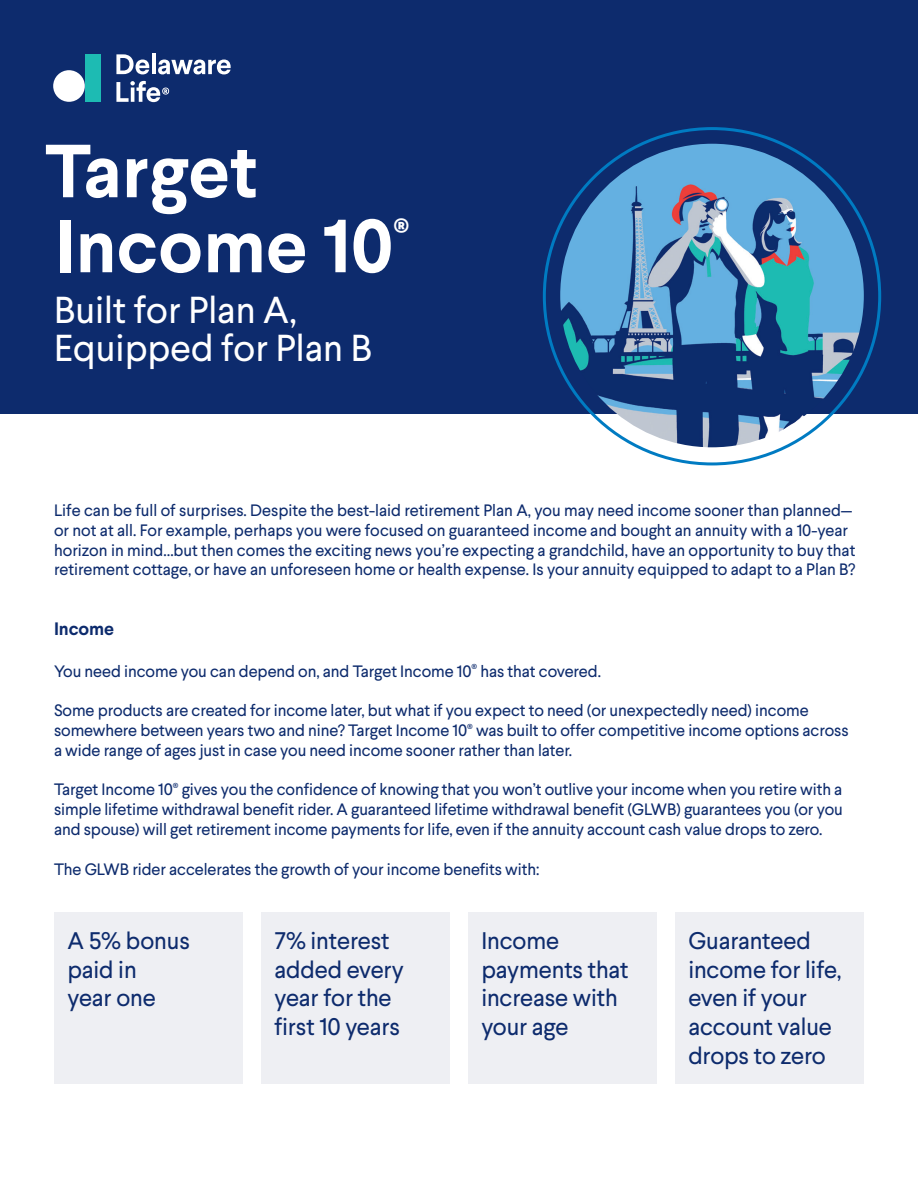
<style>
.page{position:relative;width:918px;height:1188px;background:#fff}
.page>*{position:absolute;margin:0;border:0;box-sizing:border-box;transform-origin:0 0}
.t1{font:700 75px/75px "Larsseit";color:#fff}
.t2{font:37.5px/37.5px "Larsseit";color:#fff}
.t3{font:700 26.25px "Larsseit";color:#fff}
.t4{font:24px/28.8px "Larsseit";letter-spacing:-.005em;color:#0d2b6d}
.t5{font:700 18px "Larsseit";letter-spacing:-.005em;color:#0d2b6d}
.t6{font:16.5px/19.8px "Larsseit";letter-spacing:-.005em;color:#0d2b6d}
</style>
<div class="page">
<div style="left:0;top:0;width:918px;height:414px;background:#0d2b6d"></div>
<img style="left:560px;top:144px;width:304px;height:303px;border-radius:152px">
<div style="left:85px;top:54px;width:16px;height:48px;background:#1dbbb3"></div>
<svg style="left:116px;top:54px;width:33px;height:20px"></svg>
<hr style="left:152px;top:54px;width:4px;height:20px;background:#fff">
<svg style="left:158px;top:60px;width:73px;height:14px"></svg>
<div style="left:53px;top:70px;width:32px;height:32px;background:#fff;border-radius:50%"></div>
<svg style="left:116px;top:81px;width:53px;height:21px"></svg>
<div style="left:54px;top:912px;width:189px;height:171px;background:#eeeff3"></div>
<div style="left:261px;top:912px;width:189px;height:171px;background:#eeeff3"></div>
<div style="left:468px;top:912px;width:189px;height:171px;background:#eeeff3"></div>
<div style="left:675px;top:912px;width:189px;height:171px;background:#eeeff3"></div>
<p class="t1" style="left:45px;top:133px;width:350px">Target<br>Income 10</p>
<p class="t3" style="left:394px;top:211px;width:17px">®</p>
<p class="t2" style="left:54px;top:291px;width:319px">Built for Plan A,<br>Equipped for Plan B</p>
<p class="t6" style="left:54px;top:500px;width:803px">Life can be full of surprises. Despite the best-laid retirement Plan A, you may need income sooner than planned— or not at all. For example, perhaps you were focused on guaranteed income and bought an annuity with a 10-year horizon in mind…but then comes the exciting news you’re expecting a grandchild, have an opportunity to buy that retirement cottage, or have an unforeseen home or health expense. Is your annuity equipped to adapt to a Plan B?</p>
<p class="t5" style="left:54px;top:617px;width:62px">Income</p>
<p class="t6" style="left:54px;top:661px;width:549px">You need income you can depend on, and Target Income 10<sup>®</sup> has that covered.</p>
<p class="t6" style="left:54px;top:700px;width:796px">Some products are created for income later, but what if you expect to need (or unexpectedly need) income somewhere between years two and nine? Target Income 10<sup>®</sup> was built to offer competitive income options across a wide range of ages just in case you need income sooner rather than later.</p>
<p class="t6" style="left:54px;top:780px;width:790px;text-align:justify">Target Income 10<sup>®</sup> gives you the confidence of knowing that you won’t outlive your income when you retire with a simple lifetime withdrawal benefit rider. A guaranteed lifetime withdrawal benefit (GLWB) guarantees you (or you and spouse) will get retirement income payments for life, even if the annuity account cash value drops to zero.</p>
<p class="t6" style="left:54px;top:859px;width:487px">The GLWB rider accelerates the growth of your income benefits with:</p>
<p class="t4" style="left:67px;top:926px;width:124px">A 5% bonus paid in<br>year one</p>
<p class="t4" style="left:274px;top:926px;width:131px">7% interest added every year for the first 10 years</p>
<p class="t4" style="left:481px;top:926px;width:149px">Income payments that increase with your age</p>
<p class="t4" style="left:688px;top:926px;width:155px">Guaranteed income for life, even if your account value drops to zero</p>
</div>
